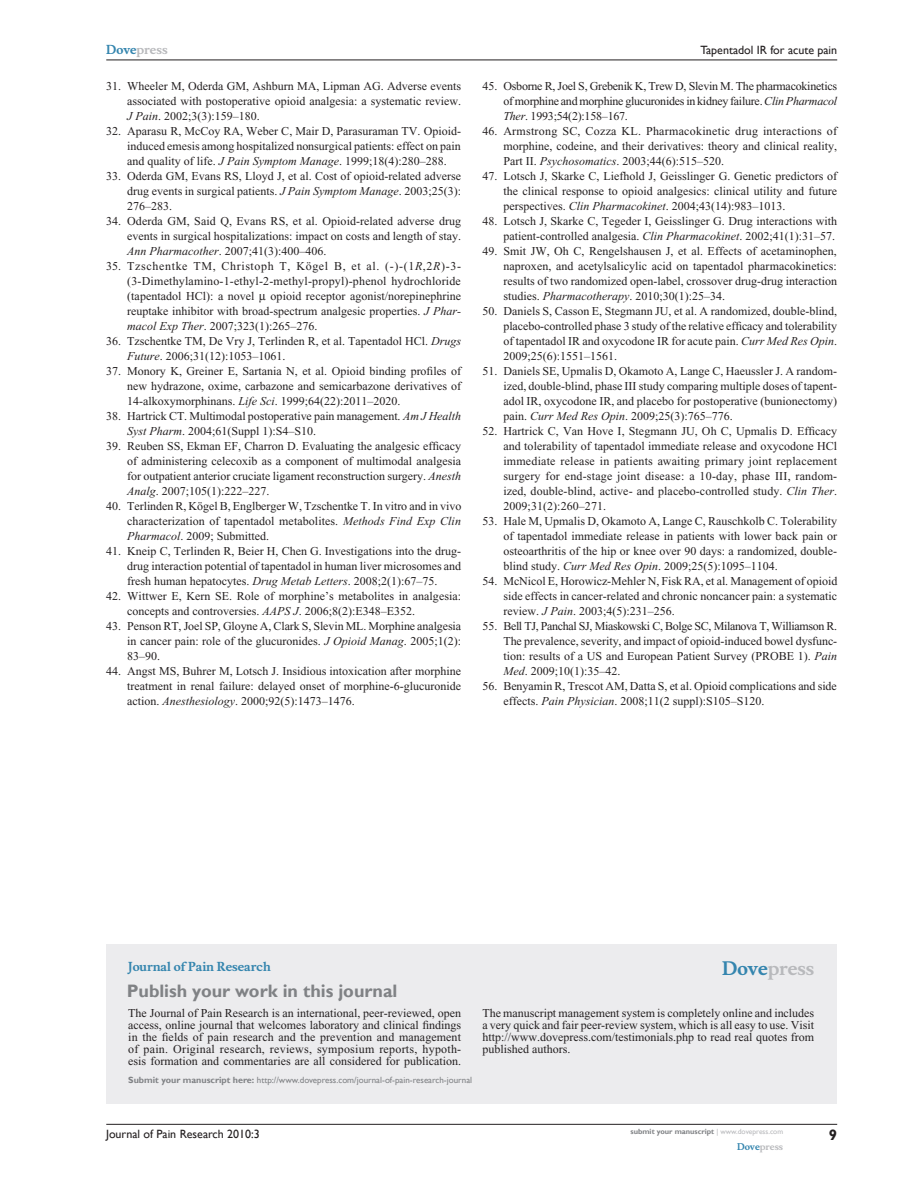
<style>
.page{position:relative;width:918px;height:1188px;background:#fff}
.page>*{position:absolute;margin:0;border:0;box-sizing:border-box;transform-origin:0 0}
.t1{font:700 18px "Gill Sans";color:#808285}
.t2{font:700 18px "Musee";color:#b8b9bc}
.t3{font:12px/15px "Times New Roman";color:#231f20;text-align:justify}
.t4{font:12px "Gill Sans";color:#231f20}
.t5{font:700 12px "Musee";color:#3485ae}
.t6{font:700 12px "Musee";color:#b8b9bc}
.t7{font:9px "Gill Sans";color:#808285}
.t8{font:700 9px "Musee";color:#b8b9bc}
.t9{font:700 7.5px "Gill Sans";color:#808285}
.s1{color:#3485ae}
.s2{font-style:italic}
.s3{font-weight:700}
.s4{font-weight:400;color:#b8b9bc}
</style>
<div class="page">
<div style="left:106px;top:944px;width:731px;height:159px;background:#ececee"></div>
<hr style="left:106px;top:1124px;width:731px;height:1px;background:#231f20">
<hr style="left:106px;top:60px;width:731px;height:1px;background:#231f20">
<p class="t6" style="left:106px;top:43px;width:63px"><span class="s1">Dove</span>press</p>
<p class="t4" style="left:701px;top:43px;width:138px">Tapentadol IR for acute pain</p>
<p class="t3" style="left:127px;top:79px;width:335px;text-indent:-21px">31. Wheeler M, Oderda GM, Ashburn MA, Lipman AG. Adverse events associated with postoperative opioid analgesia: a systematic review.<br><span class="s2">J Pain</span>. 2002;3(3):159–180.</p>
<p class="t3" style="left:127px;top:124px;width:335px;text-indent:-21px">32. Aparasu R, McCoy RA, Weber C, Mair D, Parasuraman TV. Opioid&shy;induced emesis among hospitalized nonsurgical patients: effect on pain and quality of life. <span class="s2">J Pain Symptom Manage</span>. 1999;18(4):280–288.</p>
<p class="t3" style="left:127px;top:169px;width:335px;text-indent:-21px">33. Oderda GM, Evans RS, Lloyd J, et al. Cost of opioid-related adverse drug events in surgical patients. <span class="s2">J Pain Symptom Manage</span>. 2003;25(3):<br>276–283.</p>
<p class="t3" style="left:127px;top:214px;width:335px;text-indent:-21px">34. Oderda GM, Said Q, Evans RS, et al. Opioid-related adverse drug events in surgical hospitalizations: impact on costs and length of stay.<br><span class="s2">Ann Pharmacother</span>. 2007;41(3):400–406.</p>
<p class="t3" style="left:127px;top:259px;width:335px;text-indent:-21px">35. Tzschentke TM, Christoph T, Kögel B, et al. (-)-(1<span class="s2">R</span>,2<span class="s2">R</span>)-3- (3-Dimethylamino-1-ethyl-2-methyl-propyl)-phenol hydrochloride (tapentadol HCl): a novel</p>
<p class="t3" style="left:127px;top:289px;width:335px;text-indent:143px">opioid receptor agonist/norepinephrine reuptake inhibitor with broad-spectrum analgesic properties. <span class="s2">J Phar&shy;macol Exp Ther</span>. 2007;323(1):265–276.</p>
<p class="t3" style="left:127px;top:334px;width:335px;text-indent:-21px">36. Tzschentke TM, De Vry J, Terlinden R, et al. Tapentadol HCl. <span class="s2">Drugs<br>Future</span>. 2006;31(12):1053–1061.</p>
<p class="t3" style="left:127px;top:364px;width:335px;text-indent:-21px">37. Monory K, Greiner E, Sartania N, et al. Opioid binding profiles of new hydrazone, oxime, carbazone and semicarbazone derivatives of 14-alkoxymorphinans. <span class="s2">Life Sci</span>. 1999;64(22):2011–2020.</p>
<p class="t3" style="left:127px;top:409px;width:335px;text-indent:-21px">38. Hartrick CT. Multimodal postoperative pain management. <span class="s2">Am J Health<br>Syst Pharm</span>. 2004;61(Suppl 1):S4–S10.</p>
<p class="t3" style="left:127px;top:439px;width:335px;text-indent:-21px">39. Reuben SS, Ekman EF, Charron D. Evaluating the analgesic efficacy of administering celecoxib as a component of multimodal analgesia for outpatient anterior cruciate ligament reconstruction surgery. <span class="s2">Anesth Analg</span>. 2007;105(1):222–227.</p>
<p class="t3" style="left:127px;top:499px;width:336px;text-indent:-21px">40. Terlinden R, Kögel B, Englberger W, Tzschentke T. In vitro and in vivo characterization of tapentadol metabolites. <span class="s2">Methods Find Exp Clin Pharmacol</span>. 2009; Submitted.</p>
<p class="t3" style="left:127px;top:544px;width:335px;text-indent:-21px">41. Kneip C, Terlinden R, Beier H, Chen G. Investigations into the drug&shy;drug interaction potential of tapentadol in human liver microsomes and fresh human hepatocytes. <span class="s2">Drug Metab Letters</span>. 2008;2(1):67–75.</p>
<p class="t3" style="left:127px;top:589px;width:335px;text-indent:-21px">42. Wittwer E, Kern SE. Role of morphine’s metabolites in analgesia: concepts and controversies. <span class="s2">AAPS J</span>. 2006;8(2):E348–E352.</p>
<p class="t3" style="left:127px;top:619px;width:335px;text-indent:-21px">43. Penson RT, Joel SP, Gloyne A, Clark S, Slevin ML. Morphine analgesia in cancer pain: role of the glucuronides. <span class="s2">J Opioid Manag</span>. 2005;1(2):<br>83–90.</p>
<p class="t3" style="left:127px;top:664px;width:335px;text-indent:-21px">44. Angst MS, Buhrer M, Lotsch J. Insidious intoxication after morphine treatment in renal failure: delayed onset of morphine-6-glucuronide action. <span class="s2">Anesthesiology</span>. 2000;92(5):1473–1476.</p>
<p class="t3" style="left:503px;top:79px;width:335px;text-indent:-21px">45. Osborne R, Joel S, Grebenik K, Trew D, Slevin M. The pharmacokinetics of morphine and morphine glucuronides in kidney failure. <span class="s2">Clin Pharmacol Ther</span>. 1993;54(2):158–167.</p>
<p class="t3" style="left:503px;top:124px;width:335px;text-indent:-21px">46. Armstrong SC, Cozza KL. Pharmacokinetic drug interactions of morphine, codeine, and their derivatives: theory and clinical reality, Part II. <span class="s2">Psychosomatics</span>. 2003;44(6):515–520.</p>
<p class="t3" style="left:503px;top:169px;width:335px;text-indent:-21px">47. Lotsch J, Skarke C, Liefhold J, Geisslinger G. Genetic predictors of the clinical response to opioid analgesics: clinical utility and future perspectives. <span class="s2">Clin Pharmacokinet</span>. 2004;43(14):983–1013.</p>
<p class="t3" style="left:482px;top:214px;width:356px;text-align:right">48. Lotsch J, Skarke C, Tegeder I, Geisslinger G. Drug interactions with patient-controlled analgesia. <span class="s2">Clin Pharmacokinet</span>. 2002;41(1):31–57.</p>
<p class="t3" style="left:503px;top:244px;width:335px;text-indent:-21px">49. Smit JW, Oh C, Rengelshausen J, et al. Effects of acetaminophen, naproxen, and acetylsalicylic acid on tapentadol pharmacokinetics: results of two randomized open-label, crossover drug-drug interaction studies. <span class="s2">Pharmacotherapy</span>. 2010;30(1):25–34.</p>
<p class="t3" style="left:503px;top:304px;width:335px;text-indent:-21px">50. Daniels S, Casson E, Stegmann JU, et al. A randomized, double-blind, placebo-controlled phase 3 study of the relative efficacy and tolerability of tapentadol IR and oxycodone IR for acute pain. <span class="s2">Curr Med Res Opin</span>.<br>2009;25(6):1551–1561.</p>
<p class="t3" style="left:503px;top:364px;width:335px;text-indent:-21px">51. Daniels SE, Upmalis D, Okamoto A, Lange C, Haeussler J. A random&shy;ized, double-blind, phase III study comparing multiple doses of tapent&shy;adol IR, oxycodone IR, and placebo for postoperative (bunionectomy) pain. <span class="s2">Curr Med Res Opin</span>. 2009;25(3):765–776.</p>
<p class="t3" style="left:503px;top:424px;width:335px;text-indent:-21px">52. Hartrick C, Van Hove I, Stegmann JU, Oh C, Upmalis D. Efficacy and tolerability of tapentadol immediate release and oxycodone HCl immediate release in patients awaiting primary joint replacement surgery for end-stage joint disease: a 10-day, phase III, random&shy;ized, double-blind, active- and placebo-controlled study. <span class="s2">Clin Ther</span>.<br>2009;31(2):260–271.</p>
<p class="t3" style="left:503px;top:514px;width:335px;text-indent:-21px">53. Hale M, Upmalis D, Okamoto A, Lange C, Rauschkolb C. Tolerability of tapentadol immediate release in patients with lower back pain or osteoarthritis of the hip or knee over 90 days: a randomized, double&shy;blind study. <span class="s2">Curr Med Res Opin</span>. 2009;25(5):1095–1104.</p>
<p class="t3" style="left:503px;top:574px;width:335px;text-indent:-21px">54. McNicol E, Horowicz-Mehler N, Fisk RA, et al. Management of opioid side effects in cancer-related and chronic noncancer pain: a systematic review. <span class="s2">J Pain</span>. 2003;4(5):231–256.</p>
<p class="t3" style="left:503px;top:619px;width:335px;text-indent:-21px">55. Bell TJ, Panchal SJ, Miaskowski C, Bolge SC, Milanova T, Williamson R.<br>The prevalence, severity, and impact of opioid-induced bowel dysfunc&shy;tion: results of a US and European Patient Survey (PROBE 1). <span class="s2">Pain Med</span>. 2009;10(1):35–42.</p>
<p class="t3" style="left:503px;top:679px;width:335px;text-indent:-21px">56. Benyamin R, Trescot AM, Datta S, et al. Opioid complications and side effects. <span class="s2">Pain Physician</span>. 2008;11(2 suppl):S105–S120.</p>
<p class="t5" style="left:128px;top:959px;width:144px">Journal of Pain Research</p>
<h1 class="t1" style="left:127px;top:980px;width:272px">Publish your work in this journal</h1>
<h1 class="t2" style="left:722px;top:958px;width:94px"><span class="s1">Dove</span>press</h1>
<p class="t3" style="left:128px;top:1007px;width:334px;line-height:12px">The Journal of Pain Research is an international, peer-reviewed, open access, online journal that welcomes laboratory and clinical findings in the fields of pain research and the prevention and management of pain. Original research, reviews, symposium reports, hypoth&shy;esis formation and commentaries are all considered for publication.</p>
<p class="t3" style="left:482px;top:1007px;width:333px;line-height:12px">The manuscript management system is completely online and includes a very quick and fair peer-review system, which is all easy to use. Visit http://www.dovepress.com/testimonials.php to read real quotes from published authors.</p>
<p class="t7" style="left:128px;top:1075px;width:345px"><span class="s3">Submit your manuscript here:</span> http://www.dovepress.com/journal-of-pain-research-journal</p>
<p class="t4" style="left:106px;top:1127px;width:155px">Journal of Pain Research 2010:3</p>
<p class="t9" style="left:631px;top:1127px;width:154px">submit your manuscript <span class="s4">| www.dovepress.com</span></p>
<p class="t8" style="left:737px;top:1141px;width:48px"><span class="s1">Dove</span>press</p>
</div>
